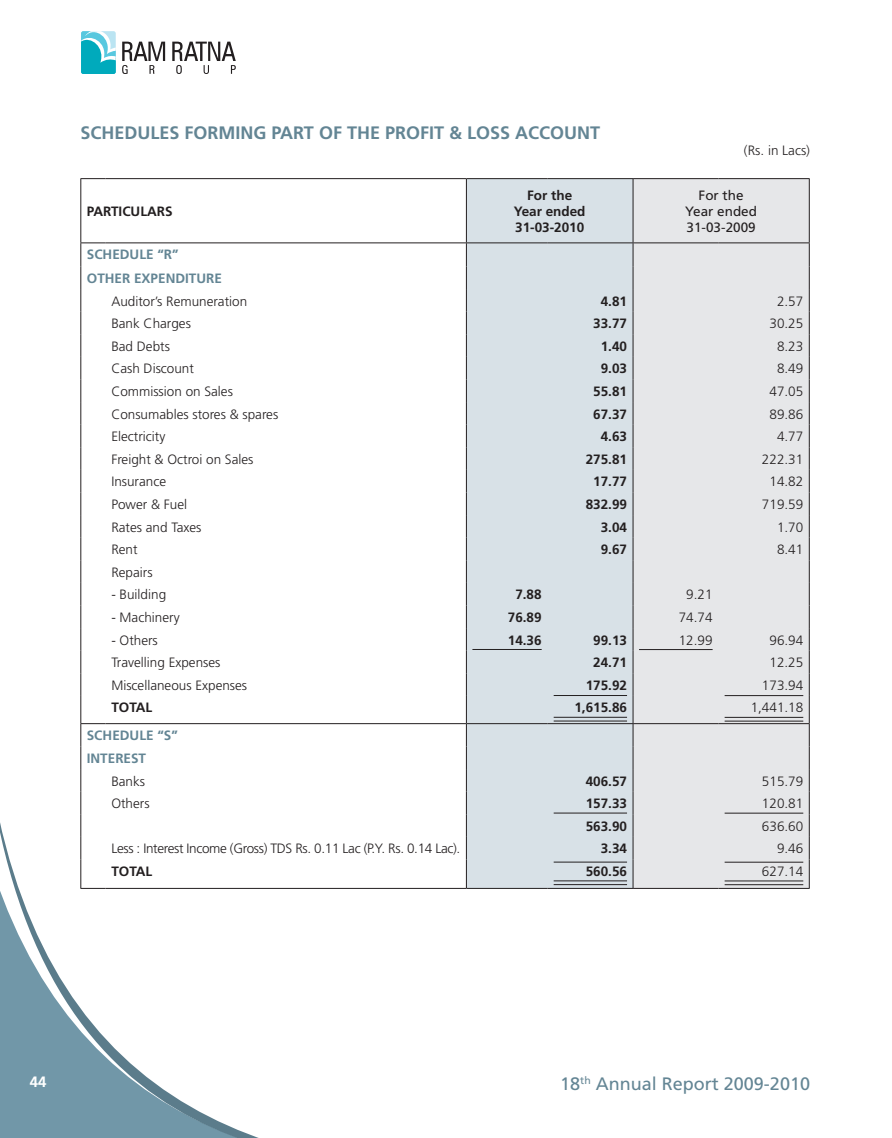
<style>
.page{position:relative;width:892px;height:1138px;background:#fff}
.page>*{position:absolute;margin:0;border:0;box-sizing:border-box;transform-origin:0 0}
.t1{font:700 18px "Frutiger";color:#638594}
.t2{font:18px "Frutiger";color:#638594}
.t3{font:700 15px "Frutiger";color:#fff}
.t4{font:300 13.5px "Frutiger";color:#231f20}
.t5{font:700 13.5px "Frutiger";color:#231f20}
.t6{font:300 13.5px "Frutiger";letter-spacing:-.025em;color:#231f20}
.t7{font:700 13.5px "Frutiger";color:#638594}
.t8{font:13.5px "Frutiger";color:#231f20}
</style>
<div class="page">
<svg style="left:0;top:724px;width:397px;height:413px"></svg>
<svg style="left:122px;top:42px;width:114px;height:32px"></svg>
<svg style="left:81px;top:31px;width:35px;height:43px;background:#4dc3d2"></svg>
<div style="left:467px;top:179px;width:165px;height:708px;background:#d8e1e7"></div>
<div style="left:633px;top:179px;width:175px;height:708px;background:#e6e7e9"></div>
<svg style="left:466px;top:243px;width:1px;height:644px"></svg>
<hr style="left:105px;top:723px;width:361px;height:1px;background:#231f20">
<hr style="left:466px;top:723px;width:81px;height:1px;background:#231f20">
<hr style="left:547px;top:723px;width:86px;height:1px;background:#231f20">
<hr style="left:633px;top:723px;width:85px;height:1px;background:#231f20">
<hr style="left:718px;top:723px;width:91px;height:1px;background:#231f20">
<hr style="left:105px;top:242px;width:361px;height:1px;background:#231f20">
<hr style="left:466px;top:242px;width:81px;height:1px;background:#231f20">
<hr style="left:547px;top:242px;width:86px;height:1px;background:#231f20">
<hr style="left:633px;top:242px;width:85px;height:1px;background:#231f20">
<hr style="left:718px;top:242px;width:91px;height:1px;background:#231f20">
<hr style="left:466px;top:179px;width:1px;height:63px;background:#231f20">
<hr style="left:632px;top:179px;width:1px;height:63px;background:#231f20">
<svg style="left:632px;top:243px;width:1px;height:644px"></svg>
<svg style="left:80px;top:178px;width:25px;height:1px"></svg>
<hr style="left:80px;top:179px;width:1px;height:63px;background:#231f20">
<hr style="left:105px;top:178px;width:361px;height:1px;background:#231f20">
<hr style="left:466px;top:178px;width:81px;height:1px;background:#231f20">
<hr style="left:547px;top:178px;width:86px;height:1px;background:#231f20">
<hr style="left:633px;top:178px;width:85px;height:1px;background:#231f20">
<hr style="left:718px;top:178px;width:91px;height:1px;background:#231f20">
<hr style="left:808px;top:179px;width:1px;height:63px;background:#231f20">
<svg style="left:808px;top:243px;width:1px;height:644px"></svg>
<svg style="left:80px;top:242px;width:25px;height:646px"></svg>
<hr style="left:105px;top:887px;width:361px;height:1px;background:#231f20">
<hr style="left:466px;top:887px;width:81px;height:1px;background:#231f20">
<hr style="left:547px;top:887px;width:86px;height:1px;background:#231f20">
<hr style="left:633px;top:887px;width:85px;height:1px;background:#231f20">
<hr style="left:718px;top:887px;width:91px;height:1px;background:#231f20">
<hr style="left:472px;top:649px;width:69px;height:1px;background:#231f20">
<hr style="left:639px;top:649px;width:73px;height:1px;background:#231f20">
<hr style="left:553px;top:695px;width:74px;height:1px;background:#231f20">
<hr style="left:553px;top:716px;width:74px;height:1px;background:#231f20">
<hr style="left:553px;top:720px;width:74px;height:1px;background:#231f20">
<hr style="left:724px;top:695px;width:79px;height:1px;background:#231f20">
<hr style="left:724px;top:716px;width:79px;height:1px;background:#231f20">
<hr style="left:724px;top:720px;width:79px;height:1px;background:#231f20">
<hr style="left:553px;top:812px;width:74px;height:1px;background:#231f20">
<hr style="left:724px;top:812px;width:79px;height:1px;background:#231f20">
<hr style="left:553px;top:861px;width:74px;height:1px;background:#231f20">
<hr style="left:553px;top:880px;width:74px;height:1px;background:#231f20">
<hr style="left:553px;top:884px;width:74px;height:1px;background:#231f20">
<hr style="left:724px;top:861px;width:79px;height:1px;background:#231f20">
<hr style="left:724px;top:880px;width:79px;height:1px;background:#231f20">
<hr style="left:724px;top:884px;width:79px;height:1px;background:#231f20">
<p class="t1" style="left:80px;top:122px;width:521px">SCHEDULES FORMING PART OF THE PROFIT &amp; LOSS ACCOUNT</p>
<p class="t5" style="left:87px;top:203px;width:87px">PARTICULARS</p>
<p class="t5" style="left:527px;top:187px;width:47px">For the</p>
<p class="t5" style="left:513px;top:203px;width:73px">Year ended</p>
<p class="t5" style="left:515px;top:219px;width:71px">31-03-2010</p>
<p class="t4" style="left:743px;top:143px;width:68px">(Rs. in Lacs)</p>
<p class="t8" style="left:698px;top:187px;width:47px">For the</p>
<p class="t8" style="left:685px;top:203px;width:73px">Year ended</p>
<p class="t8" style="left:686px;top:219px;width:71px">31-03-2009</p>
<p class="t7" style="left:87px;top:247px;width:93px">SCHEDULE “R”</p>
<p class="t7" style="left:87px;top:270px;width:137px">OTHER EXPENDITURE</p>
<p class="t4" style="left:111px;top:293px;width:137px">Auditor’s Remuneration</p>
<p class="t5" style="left:600px;top:293px;width:28px">4.81</p>
<p class="t4" style="left:776px;top:293px;width:28px">2.57</p>
<p class="t4" style="left:111px;top:316px;width:81px">Bank Charges</p>
<p class="t5" style="left:593px;top:315px;width:35px">33.77</p>
<p class="t4" style="left:769px;top:316px;width:35px">30.25</p>
<p class="t4" style="left:111px;top:338px;width:60px">Bad Debts</p>
<p class="t5" style="left:600px;top:338px;width:28px">1.40</p>
<p class="t4" style="left:776px;top:338px;width:28px">8.23</p>
<p class="t4" style="left:111px;top:361px;width:84px">Cash Discount</p>
<p class="t5" style="left:600px;top:360px;width:28px">9.03</p>
<p class="t4" style="left:776px;top:361px;width:28px">8.49</p>
<p class="t4" style="left:111px;top:383px;width:123px">Commission on Sales</p>
<p class="t5" style="left:593px;top:383px;width:35px">55.81</p>
<p class="t4" style="left:769px;top:383px;width:35px">47.05</p>
<p class="t4" style="left:111px;top:406px;width:168px">Consumables stores &amp; spares</p>
<p class="t5" style="left:593px;top:406px;width:35px">67.37</p>
<p class="t4" style="left:769px;top:406px;width:35px">89.86</p>
<p class="t4" style="left:111px;top:429px;width:55px">Electricity</p>
<p class="t5" style="left:600px;top:428px;width:28px">4.63</p>
<p class="t4" style="left:776px;top:429px;width:28px">4.77</p>
<p class="t4" style="left:111px;top:451px;width:144px">Freight &amp; Octroi on Sales</p>
<p class="t5" style="left:585px;top:451px;width:43px">275.81</p>
<p class="t4" style="left:761px;top:451px;width:43px">222.31</p>
<p class="t4" style="left:111px;top:474px;width:56px">Insurance</p>
<p class="t5" style="left:593px;top:473px;width:35px">17.77</p>
<p class="t4" style="left:769px;top:474px;width:35px">14.82</p>
<p class="t4" style="left:111px;top:496px;width:77px">Power &amp; Fuel</p>
<p class="t5" style="left:585px;top:496px;width:43px">832.99</p>
<p class="t4" style="left:761px;top:496px;width:43px">719.59</p>
<p class="t4" style="left:111px;top:519px;width:92px">Rates and Taxes</p>
<p class="t5" style="left:600px;top:519px;width:28px">3.04</p>
<p class="t4" style="left:776px;top:519px;width:28px">1.70</p>
<p class="t4" style="left:111px;top:542px;width:28px">Rent</p>
<p class="t5" style="left:600px;top:541px;width:28px">9.67</p>
<p class="t4" style="left:776px;top:542px;width:28px">8.41</p>
<p class="t4" style="left:111px;top:564px;width:43px">Repairs</p>
<p class="t4" style="left:111px;top:587px;width:56px">- Building</p>
<p class="t5" style="left:515px;top:586px;width:28px">7.88</p>
<p class="t4" style="left:686px;top:587px;width:28px">9.21</p>
<p class="t4" style="left:111px;top:609px;width:70px">- Machinery</p>
<p class="t5" style="left:507px;top:609px;width:35px">76.89</p>
<p class="t4" style="left:678px;top:609px;width:35px">74.74</p>
<p class="t4" style="left:111px;top:632px;width:48px">- Others</p>
<p class="t5" style="left:507px;top:631px;width:35px">14.36</p>
<p class="t5" style="left:593px;top:631px;width:35px">99.13</p>
<p class="t4" style="left:678px;top:632px;width:35px">12.99</p>
<p class="t4" style="left:769px;top:632px;width:35px">96.94</p>
<p class="t4" style="left:111px;top:654px;width:111px">Travelling Expenses</p>
<p class="t5" style="left:593px;top:654px;width:35px">24.71</p>
<p class="t4" style="left:769px;top:654px;width:35px">12.25</p>
<p class="t4" style="left:111px;top:677px;width:137px">Miscellaneous Expenses</p>
<p class="t5" style="left:585px;top:677px;width:43px">175.92</p>
<p class="t4" style="left:761px;top:677px;width:43px">173.94</p>
<p class="t5" style="left:111px;top:699px;width:42px">TOTAL</p>
<p class="t5" style="left:574px;top:699px;width:54px">1,615.86</p>
<p class="t4" style="left:750px;top:700px;width:54px">1,441.18</p>
<p class="t7" style="left:87px;top:727px;width:93px">SCHEDULE “S”</p>
<p class="t7" style="left:87px;top:750px;width:61px">INTEREST</p>
<p class="t4" style="left:111px;top:773px;width:35px">Banks</p>
<p class="t5" style="left:585px;top:772px;width:43px">406.57</p>
<p class="t4" style="left:761px;top:773px;width:43px">515.79</p>
<p class="t4" style="left:111px;top:795px;width:40px">Others</p>
<p class="t5" style="left:585px;top:795px;width:43px">157.33</p>
<p class="t4" style="left:761px;top:795px;width:43px">120.81</p>
<p class="t5" style="left:585px;top:817px;width:43px">563.90</p>
<p class="t4" style="left:761px;top:818px;width:43px">636.60</p>
<p class="t6" style="left:111px;top:840px;width:350px">Less : Interest Income (Gross) TDS Rs. 0.11 Lac (P.Y. Rs. 0.14 Lac).</p>
<p class="t5" style="left:600px;top:840px;width:28px">3.34</p>
<p class="t4" style="left:776px;top:840px;width:28px">9.46</p>
<p class="t5" style="left:111px;top:863px;width:42px">TOTAL</p>
<p class="t5" style="left:585px;top:863px;width:43px">560.56</p>
<p class="t4" style="left:761px;top:863px;width:43px">627.14</p>
<p class="t3" style="left:30px;top:1072px;width:18px">44</p>
<h1 class="t2" style="left:560px;top:1072px;width:251px">18<sup>th</sup> Annual Report 2009-2010</h1>
</div>
